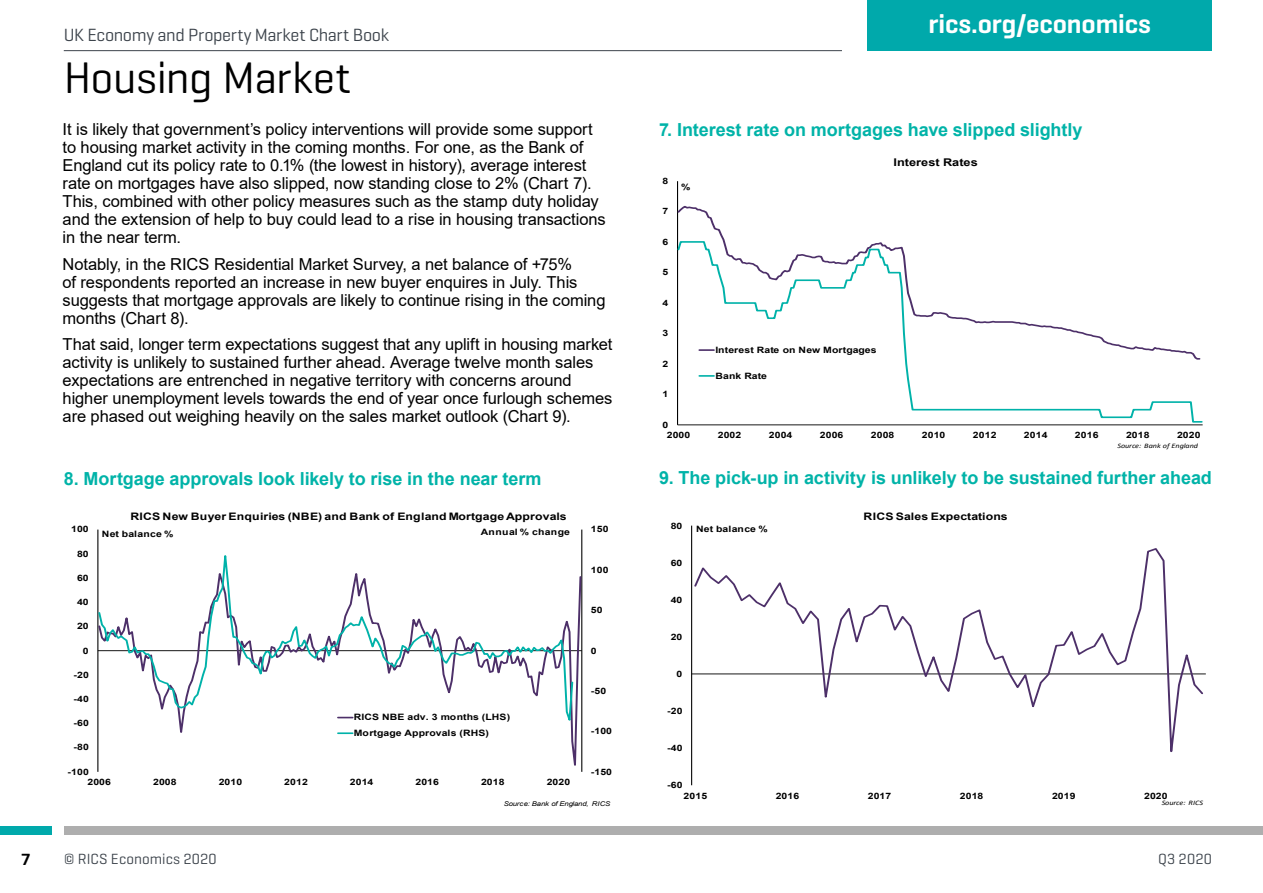
<style>
.page{position:relative;width:1263px;height:893px;background:#fff}
.page>*{position:absolute;margin:0;border:0;box-sizing:border-box;transform-origin:0 0}
.t1{font:45px "Geogrotesque";letter-spacing:-.015em;color:#000}
.t2{font:600 27px "Geogrotesque";letter-spacing:-.005em;color:#fff}
.t3{font:700 18px "Arial";letter-spacing:-.005em;color:#00b3a8}
.t4{font:18px "Geogrotesque";letter-spacing:-.02em;color:#3d444c}
.t5{font:16.5px/18px "Arial";letter-spacing:-.005em;color:#000}
.t6{font:600 16.5px "Geogrotesque";color:#000}
.t7{font:15px "Geogrotesque";letter-spacing:.015em;color:#3d444c}
.t8{font:700 10.65px "Arial";letter-spacing:.005em;color:#000;scale:1.2 1}
.t9{font:700 10.35px "Arial";letter-spacing:.02em;color:#000;scale:1.19 1}
.t10{font:700 10.35px "Arial";color:#000;scale:1.19 1}
.t11{font:700 8.85px/15.6px "Arial";letter-spacing:.01em;color:#000;scale:1.19 1}
.t12{font:700 8.85px "Arial";letter-spacing:.03em;color:#000;scale:1.19 1}
.t13{font:700 8.7px "Arial";letter-spacing:.01em;color:#000;scale:1.2 1}
.t14{font:700 8.7px "Arial";letter-spacing:.01em;color:#000;scale:1.19 1}
.t15{font:italic 6.9px "Calibri";letter-spacing:-.015em;color:#000;scale:1.2 1}
.t16{font:italic 6.9px "Calibri";letter-spacing:-.015em;color:#000;scale:1.19 1}
.t17{font:italic 6.45px "Arial";letter-spacing:-.025em;color:#000;scale:1.19 1}
</style>
<div class="page">
<div style="left:867px;top:0;width:345px;height:51px;background:#00a9ab"></div>
<hr style="left:64px;top:50px;width:778px;height:1px;background:#3d444c">
<div style="left:0;top:827px;width:51px;height:8px;background:#00a9ab"></div>
<div style="left:64px;top:827px;width:1199px;height:8px;background:#aeaeae"></div>
<hr style="left:581px;top:530px;width:1px;height:242px;background:#000">
<hr style="left:98px;top:530px;width:1px;height:242px;background:#000">
<svg style="left:98px;top:561px;width:484px;height:211px"></svg>
<svg style="left:98px;top:535px;width:476px;height:194px"></svg>
<svg style="left:338px;top:717px;width:15px;height:1px"></svg>
<svg style="left:338px;top:732px;width:15px;height:2px"></svg>
<hr style="left:677px;top:181px;width:1px;height:244px;background:#000">
<hr style="left:677px;top:425px;width:525px;height:1px;background:#000">
<svg style="left:677px;top:240px;width:526px;height:183px"></svg>
<svg style="left:699px;top:349px;width:15px;height:2px"></svg>
<svg style="left:699px;top:375px;width:15px;height:2px"></svg>
<hr style="left:691px;top:526px;width:1px;height:259px;background:#000">
<hr style="left:692px;top:674px;width:514px;height:1px;background:#000">
<svg style="left:693px;top:548px;width:512px;height:204px"></svg>
<p class="t4" style="left:64px;top:23px;width:327px">UK Economy and Property Market Chart Book</p>
<h1 class="t1" style="left:64px;top:50px;width:289px">Housing Market</h1>
<p class="t5" style="left:63px;top:120px;width:545px">It is likely that government’s policy interventions will provide some support to housing market activity in the coming months. For one, as the Bank of England cut its policy rate to 0.1% (the lowest in history), average interest rate on mortgages have also slipped, now standing close to 2% (Chart 7).<br>This, combined with other policy measures such as the stamp duty holiday and the extension of help to buy could lead to a rise in housing transactions in the near term.</p>
<p class="t5" style="left:63px;top:255px;width:544px">Notably, in the RICS Residential Market Survey, a net balance of +75%<br>of respondents reported an increase in new buyer enquires in July. This suggests that mortgage approvals are likely to continue rising in the coming months (Chart 8).</p>
<p class="t5" style="left:63px;top:335px;width:551px">That said, longer term expectations suggest that any uplift in housing market activity is unlikely to sustained further ahead. Average twelve month sales expectations are entrenched in negative territory with concerns around higher unemployment levels towards the end of year once furlough schemes are phased out weighing heavily on the sales market outlook (Chart 9).</p>
<h2 class="t2" style="left:928px;top:7px;width:224px">rics.org/economics</h2>
<p class="t3" style="left:659px;top:117px;width:425px">7. Interest rate on mortgages have slipped slightly</p>
<p class="t13" style="left:662px;top:175px;width:6px">8</p>
<p class="t13" style="left:662px;top:205px;width:6px">7</p>
<p class="t13" style="left:662px;top:236px;width:6px">6</p>
<p class="t13" style="left:662px;top:266px;width:6px">5</p>
<p class="t13" style="left:662px;top:297px;width:6px">4</p>
<p class="t13" style="left:662px;top:327px;width:6px">3</p>
<p class="t13" style="left:662px;top:357px;width:6px">2</p>
<p class="t13" style="left:662px;top:388px;width:6px">1</p>
<p class="t13" style="left:662px;top:418px;width:6px">0</p>
<p class="t13" style="left:681px;top:181px;width:9px">%</p>
<p class="t8" style="left:893px;top:155px;width:72px">Interest Rates</p>
<p class="t13" style="left:715px;top:343px;width:136px">Interest Rate on New Mortgages</p>
<p class="t13" style="left:715px;top:370px;width:45px">Bank Rate</p>
<p class="t13" style="left:667px;top:429px;width:21px">2000</p>
<p class="t13" style="left:718px;top:429px;width:21px">2002</p>
<p class="t13" style="left:769px;top:429px;width:21px">2004</p>
<p class="t13" style="left:820px;top:429px;width:21px">2006</p>
<p class="t13" style="left:871px;top:429px;width:21px">2008</p>
<p class="t13" style="left:922px;top:429px;width:21px">2010</p>
<p class="t13" style="left:973px;top:429px;width:21px">2012</p>
<p class="t13" style="left:1024px;top:429px;width:21px">2014</p>
<p class="t13" style="left:1075px;top:429px;width:21px">2016</p>
<p class="t13" style="left:1126px;top:429px;width:21px">2018</p>
<p class="t13" style="left:1177px;top:429px;width:21px">2020</p>
<p class="t15" style="left:1117px;top:441px;width:69px">Source: Bank of England</p>
<p class="t3" style="left:64px;top:466px;width:479px">8. Mortgage approvals look likely to rise in the near term</p>
<p class="t3" style="left:659px;top:465px;width:554px">9. The pick-up in activity is unlikely to be sustained further ahead</p>
<p class="t11" style="left:71px;top:522px;width:16px">100</p>
<p class="t11" style="left:77px;top:546px;width:11px">80</p>
<p class="t11" style="left:77px;top:570px;width:11px">60</p>
<p class="t11" style="left:77px;top:594px;width:11px">40</p>
<p class="t11" style="left:77px;top:618px;width:11px">20</p>
<p class="t11" style="left:83px;top:643px;width:6px">0</p>
<p class="t11" style="left:73px;top:667px;width:14px">-20</p>
<p class="t11" style="left:73px;top:691px;width:14px">-40</p>
<p class="t11" style="left:73px;top:715px;width:14px">-60</p>
<p class="t11" style="left:73px;top:739px;width:14px">-80</p>
<p class="t11" style="left:68px;top:764px;width:19px">-100</p>
<p class="t9" style="left:130px;top:509px;width:368px">RICS New Buyer Enquiries (NBE) and Bank of England Mortgage Approvals</p>
<p class="t11" style="left:102px;top:526px;width:62px">Net balance %</p>
<p class="t12" style="left:481px;top:526px;width:76px">Annual % change</p>
<p class="t11" style="left:354px;top:710px;width:133px">RICS NBE adv. 3 months (LHS)<br>Mortgage Approvals (RHS)</p>
<p class="t11" style="left:87px;top:774px;width:21px">2006</p>
<p class="t11" style="left:153px;top:774px;width:21px">2008</p>
<p class="t11" style="left:219px;top:774px;width:21px">2010</p>
<p class="t11" style="left:284px;top:774px;width:21px">2012</p>
<p class="t11" style="left:350px;top:774px;width:21px">2014</p>
<p class="t11" style="left:415px;top:774px;width:21px">2016</p>
<p class="t11" style="left:481px;top:774px;width:21px">2018</p>
<p class="t11" style="left:547px;top:774px;width:21px">2020</p>
<p class="t11" style="left:591px;top:522px;width:16px">150</p>
<p class="t11" style="left:591px;top:562px;width:16px">100</p>
<p class="t11" style="left:591px;top:602px;width:11px">50</p>
<p class="t11" style="left:591px;top:643px;width:6px">0</p>
<p class="t11" style="left:591px;top:683px;width:14px">-50</p>
<p class="t11" style="left:591px;top:723px;width:19px">-100</p>
<p class="t11" style="left:591px;top:764px;width:19px">-150</p>
<p class="t17" style="left:504px;top:800px;width:91px">Source: Bank of England, RICS</p>
<p class="t14" style="left:671px;top:519px;width:11px">80</p>
<p class="t14" style="left:671px;top:556px;width:11px">60</p>
<p class="t14" style="left:671px;top:593px;width:11px">40</p>
<p class="t14" style="left:671px;top:631px;width:11px">20</p>
<p class="t14" style="left:676px;top:668px;width:6px">0</p>
<p class="t14" style="left:667px;top:705px;width:14px">-20</p>
<p class="t14" style="left:667px;top:742px;width:14px">-40</p>
<p class="t14" style="left:667px;top:779px;width:14px">-60</p>
<p class="t14" style="left:696px;top:523px;width:62px">Net balance %</p>
<p class="t10" style="left:863px;top:509px;width:123px">RICS Sales Expectations</p>
<p class="t14" style="left:684px;top:789px;width:21px">2015</p>
<p class="t14" style="left:776px;top:789px;width:21px">2016</p>
<p class="t14" style="left:868px;top:789px;width:21px">2017</p>
<p class="t14" style="left:960px;top:789px;width:21px">2018</p>
<p class="t14" style="left:1052px;top:789px;width:21px">2019</p>
<p class="t14" style="left:1144px;top:789px;width:21px">2020</p>
<p class="t16" style="left:1162px;top:798px;width:36px">Source: RICS</p>
<p class="t6" style="left:21px;top:849px;width:11px">7</p>
<p class="t7" style="left:64px;top:850px;width:154px">© RICS Economics 2020</p>
<p class="t7" style="left:1158px;top:850px;width:55px">Q3 2020</p>
</div>
